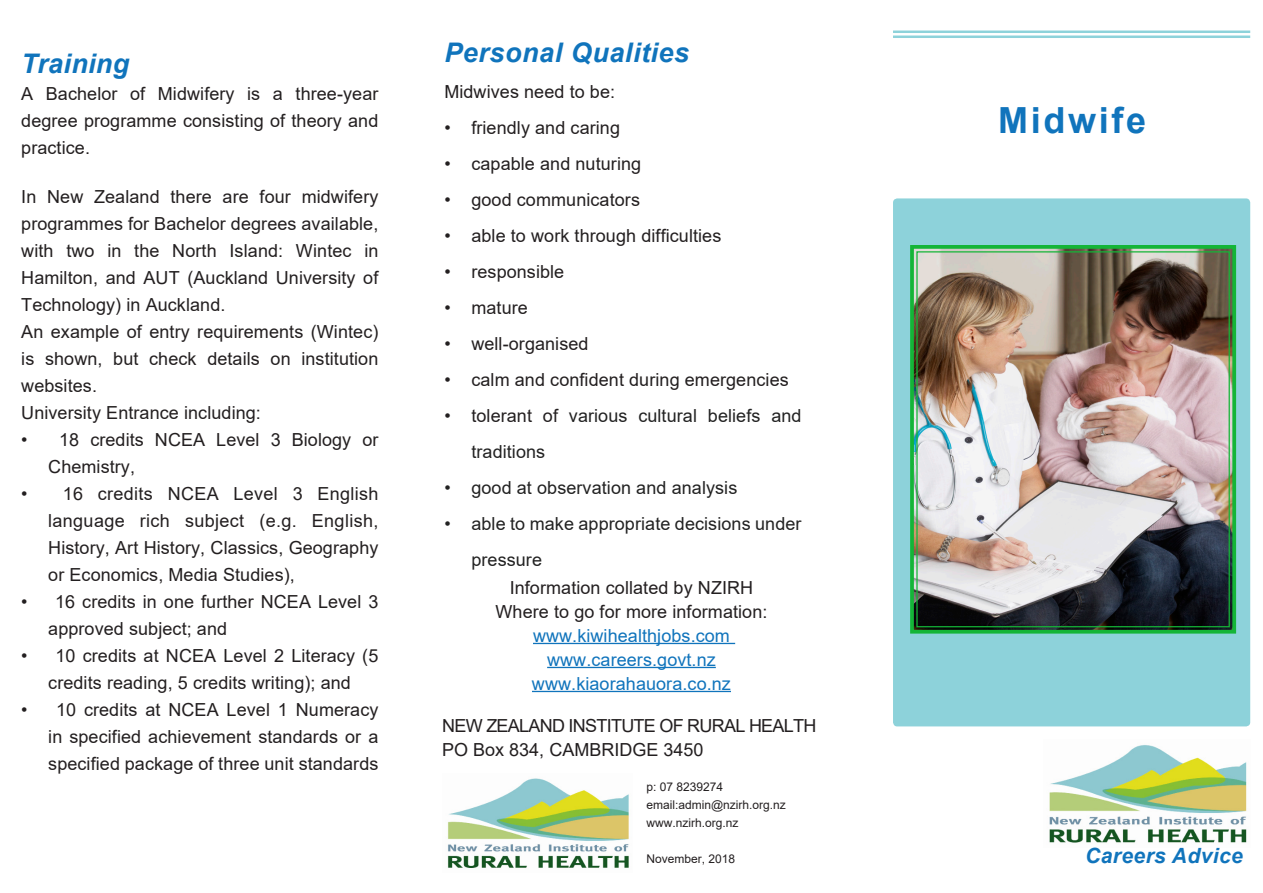
<style>
.page{position:relative;width:1263px;height:893px;background:#fff}
.page>*{position:absolute;margin:0;border:0;box-sizing:border-box;transform-origin:0 0}
.t1{font:700 36px "Arial";letter-spacing:.075em;color:#1074bc}
.Heading_2{font:italic 700 27px "Arial";letter-spacing:.02em;color:#1074bc}
.Heading_2-2{font:italic 700 21px "Arial";letter-spacing:.02em;color:#1074bc}
.Body{font:18px/27px "Arial";letter-spacing:.005em;color:#231f20;text-align:justify}
.t2{font:18px/36px "Arial";letter-spacing:.005em;color:#222}
.Body_small_hyperlink{font:18px "Arial";letter-spacing:.005em;color:#1074bc}
.Body_small{font:18px "Arial";letter-spacing:.005em;color:#231f20}
.Body-2{font:18px "Arial";letter-spacing:-.04em;color:#231f20}
.small_black{font:12px "Arial";color:#231f20}
.s1{color:#231f20}
</style>
<div class="page">
<div style="left:893px;top:198px;width:357px;height:528px;background:#8dd2da;border-radius:4px"></div>
<img style="left:1049px;top:745px;width:198px;height:98px">
<img style="left:447px;top:778px;width:182px;height:90px">
<hr style="left:533px;top:643px;width:202px;height:1px;background:#1074bc">
<hr style="left:547px;top:667px;width:169px;height:1px;background:#1074bc">
<hr style="left:532px;top:691px;width:199px;height:1px;background:#1074bc">
<hr style="left:893px;top:31px;width:357px;height:2px;background:#8dd2da">
<hr style="left:893px;top:36px;width:357px;height:2px;background:#8dd2da">
<img style="left:910px;top:245px;width:327px;height:389px">
<div style="left:916px;top:251px;width:314px;height:376px;border:1px solid #14b537"></div>
<p class="Heading_2" style="left:21px;top:46px;width:109px">Training</p>
<p class="Body" style="left:21px;top:80px;width:359px">A Bachelor of Midwifery is a three-year degree programme consisting of theory and practice.</p>
<p class="Body" style="left:21px;top:183px;width:359px">In New Zealand there are four midwifery programmes for Bachelor degrees available, with two in the North Island: Wintec in Hamilton, and AUT (Auckland University of Technology) in Auckland.</p>
<p class="Body" style="left:21px;top:318px;width:359px">An example of entry requirements (Wintec) is shown, but check details on institution websites.</p>
<p class="Body" style="left:21px;top:399px;width:241px">University Entrance including:</p>
<p class="Body" style="left:48px;top:426px;width:332px;text-indent:-27px">• 18 credits NCEA Level 3 Biology or<br>Chemistry,</p>
<p class="Body" style="left:48px;top:480px;width:332px;text-indent:-27px">• 16 credits NCEA Level 3 English language rich subject (e.g. English, History, Art History, Classics, Geography or Economics, Media Studies),</p>
<p class="Body" style="left:48px;top:588px;width:332px;text-indent:-27px">• 16 credits in one further NCEA Level 3 approved subject; and</p>
<p class="Body" style="left:21px;top:642px;width:359px;text-align:center">• 10 credits at NCEA Level 2 Literacy (5 credits reading, 5 credits writing); and</p>
<p class="Body" style="left:48px;top:696px;width:332px;text-indent:-27px">• 10 credits at NCEA Level 1 Numeracy in specified achievement standards or a specified package of three unit standards</p>
<p class="Heading_2" style="left:444px;top:35px;width:246px">Personal Qualities</p>
<p class="Body" style="left:444px;top:78px;width:172px">Midwives need to be:</p>
<p class="Body" style="left:444px;top:114px;width:177px">• friendly and caring</p>
<p class="Body" style="left:444px;top:150px;width:198px">• capable and nuturing</p>
<p class="Body" style="left:444px;top:186px;width:197px">• good communicators</p>
<p class="Body" style="left:444px;top:222px;width:278px">• able to work through difficulties</p>
<p class="Body" style="left:444px;top:258px;width:121px">• responsible</p>
<p class="Body" style="left:444px;top:294px;width:85px">• mature</p>
<p class="Body" style="left:444px;top:330px;width:146px">• well-organised</p>
<p class="Body" style="left:444px;top:366px;width:346px">• calm and confident during emergencies</p>
<p class="t2" style="left:471px;top:398px;width:332px;text-indent:-27px"><span class="s1">• tolerant of</span> various cultural beliefs and traditions</p>
<p class="t2" style="left:444px;top:470px;width:294px">• good at observation and analysis</p>
<p class="t2" style="left:471px;top:506px;width:332px;text-indent:-27px">• able to make appropriate decisions under pressure</p>
<p class="Body_small" style="left:510px;top:575px;width:245px">Information collated by NZIRH</p>
<p class="Body_small" style="left:495px;top:599px;width:273px">Where to go for more information:</p>
<p class="Body_small_hyperlink" style="left:533px;top:623px;width:198px">www.kiwihealthjobs.com</p>
<p class="Body_small_hyperlink" style="left:547px;top:647px;width:170px">www.careers.govt.nz</p>
<p class="Body_small_hyperlink" style="left:532px;top:671px;width:200px">www.kiaorahauora.co.nz</p>
<p class="Body-2" style="left:442px;top:713px;width:376px">NEW ZEALAND INSTITUTE OF RURAL HEALTH</p>
<p class="Body" style="left:442px;top:736px;width:263px">PO Box 834, CAMBRIDGE 3450</p>
<p class="small_black" style="left:646px;top:779px;width:78px">p: 07 8239274</p>
<p class="small_black" style="left:646px;top:797px;width:141px">email:admin@nzirh.org.nz</p>
<p class="small_black" style="left:646px;top:815px;width:94px">www.nzirh.org.nz</p>
<p class="small_black" style="left:646px;top:851px;width:90px">November, 2018</p>
<p class="t1" style="left:998px;top:95px;width:150px">Midwife</p>
<p class="Heading_2-2" style="left:1085px;top:842px;width:159px">Careers Advice</p>
</div>
